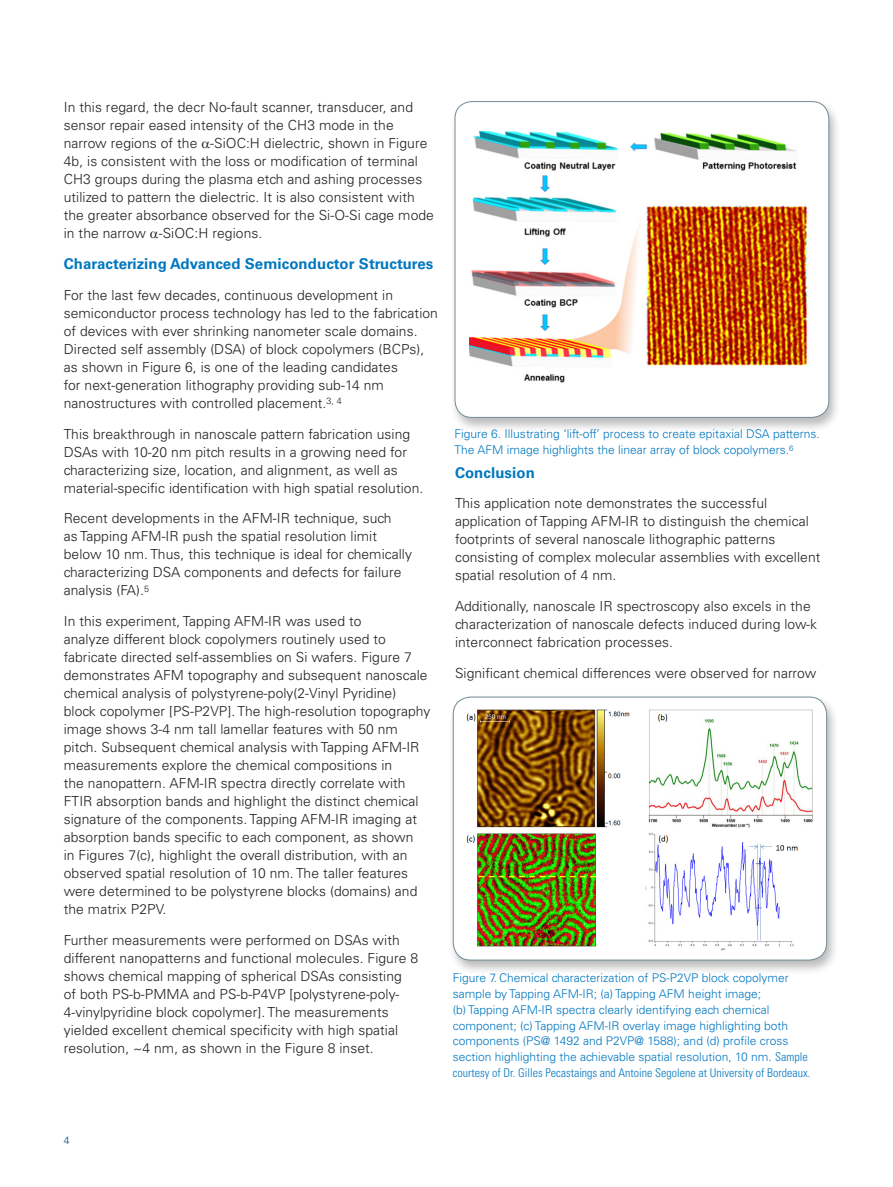
<style>
.page{position:relative;width:893px;height:1187px;background:#fff}
.page>*{position:absolute;margin:0;border:0;box-sizing:border-box;transform-origin:0 0}
.Subhead{font:700 15px "Univers LT Std";letter-spacing:.005em;color:#0077c0}
.Body_Copy{font:300 13.8px/18px "Univers LT Std";letter-spacing:.005em;color:#231f20}
.captions{font:300 12px/15.8px "Univers LT Std";color:#0077c0}
.t1{font:300 10.5px "Univers LT Std";color:#004a7f}
.s1{font-stretch:condensed}
</style>
<div class="page">
<div style="left:450px;top:99px;width:391px;height:333px;background:#231f20;opacity:.3"></div>
<div style="left:455px;top:102px;width:374px;height:315px;background:#fff;border-radius:17px"></div>
<img style="left:469px;top:131px;width:339px;height:252px">
<div style="left:455px;top:101px;width:374px;height:317px;border:1px solid #738a95;border-radius:17px"></div>
<div style="left:448px;top:694px;width:391px;height:281px;background:#231f20;opacity:.3"></div>
<div style="left:453px;top:697px;width:374px;height:262px;background:#fff;border-radius:18px"></div>
<img style="left:467px;top:709px;width:346px;height:241px">
<div style="left:453px;top:696px;width:374px;height:264px;border:1px solid #738a95;border-radius:18px"></div>
<p class="Body_Copy" style="left:64px;top:98px;width:372px">In this regard, the decr No-fault scanner, transducer, and sensor repair eased intensity of the CH3 mode in the narrow regions of the -SiOC:H dielectric, shown in Figure 4b, is consistent with the loss or modification of terminal CH3 groups during the plasma etch and ashing processes utilized to pattern the dielectric. It is also consistent with the greater absorbance observed for the Si-O-Si cage mode in the narrow -SiOC:H regions.</p>
<p class="Subhead" style="left:64px;top:255px;width:371px">Characterizing Advanced Semiconductor Structures</p>
<p class="Body_Copy" style="left:64px;top:286px;width:376px">For the last few decades, continuous development in semiconductor process technology has led to the fabrication of devices with ever shrinking nanometer scale domains.<br>Directed self assembly (DSA) of block copolymers (BCPs), as shown in Figure 6, is one of the leading candidates<br>for next-generation lithography providing sub-14 nm nanostructures with controlled placement.<sup>3,</sup> <sup>4</sup></p>
<p class="Body_Copy" style="left:64px;top:424px;width:361px">This breakthrough in nanoscale pattern fabrication using DSAs with 10-20 nm pitch results in a growing need for characterizing size, location, and alignment, as well as material-specific identification with high spatial resolution.</p>
<p class="Body_Copy" style="left:64px;top:509px;width:350px">Recent developments in the AFM-IR technique, such<br>as Tapping AFM-IR push the spatial resolution limit below 10 nm. Thus, this technique is ideal for chemically characterizing DSA components and defects for failure analysis (FA).<sup>5</sup></p>
<p class="Body_Copy" style="left:64px;top:612px;width:368px">In this experiment, Tapping AFM-IR was used to<br>analyze different block copolymers routinely used to fabricate directed self-assemblies on Si wafers. Figure 7 demonstrates AFM topography and subsequent nanoscale chemical analysis of polystyrene-poly(2-Vinyl Pyridine) block copolymer [PS-P2VP]. The high-resolution topography image shows 3-4 nm tall lamellar features with 50 nm pitch. Subsequent chemical analysis with Tapping AFM-IR measurements explore the chemical compositions in<br>the nanopattern. AFM-IR spectra directly correlate with FTIR absorption bands and highlight the distinct chemical signature of the components. Tapping AFM-IR imaging at absorption bands specific to each component, as shown<br>in Figures 7(c), highlight the overall distribution, with an observed spatial resolution of 10 nm. The taller features were determined to be polystyrene blocks (domains) and the matrix P2PV.</p>
<p class="Body_Copy" style="left:64px;top:931px;width:356px">Further measurements were performed on DSAs with different nanopatterns and functional molecules. Figure 8 shows chemical mapping of spherical DSAs consisting<br>of both PS-b-PMMA and PS-b-P4VP [polystyrene-poly-4-vinylpyridine block copolymer]. The measurements yielded excellent chemical specificity with high spatial resolution, ~4 nm, as shown in the Figure 8 inset.</p>
<p class="captions" style="left:455px;top:426px;width:367px">Figure 6. Illustrating ‘lift-off’ process to create epitaxial DSA patterns.<br>The AFM image highlights the linear array of block copolymers.<sup>6</sup></p>
<p class="Subhead" style="left:455px;top:463px;width:81px">Conclusion</p>
<p class="Body_Copy" style="left:455px;top:494px;width:367px">This application note demonstrates the successful application of Tapping AFM-IR to distinguish the chemical footprints of several nanoscale lithographic patterns consisting of complex molecular assemblies with excellent spatial resolution of 4 nm.</p>
<p class="Body_Copy" style="left:455px;top:597px;width:363px">Additionally, nanoscale IR spectroscopy also excels in the characterization of nanoscale defects induced during low-k interconnect fabrication processes.</p>
<p class="Body_Copy" style="left:455px;top:664px;width:363px">Significant chemical differences were observed for narrow</p>
<p class="captions" style="left:453px;top:970px;width:359px">Figure 7. Chemical characterization of PS-P2VP block copolymer sample by Tapping AFM-IR; (a) Tapping AFM height image;<br>(b) Tapping AFM-IR spectra clearly identifying each chemical component; (c) Tapping AFM-IR overlay image highlighting both components (PS@ 1492 and P2VP@ 1588); and (d) profile cross section highlighting the achievable spatial resolution, 10 nm. <span class="s1">Sample courtesy of Dr. Gilles Pecastaings and Antoine Segolene at University of Bordeaux.</span></p>
<p class="t1" style="left:64px;top:1133px;width:7px">4</p>
</div>
